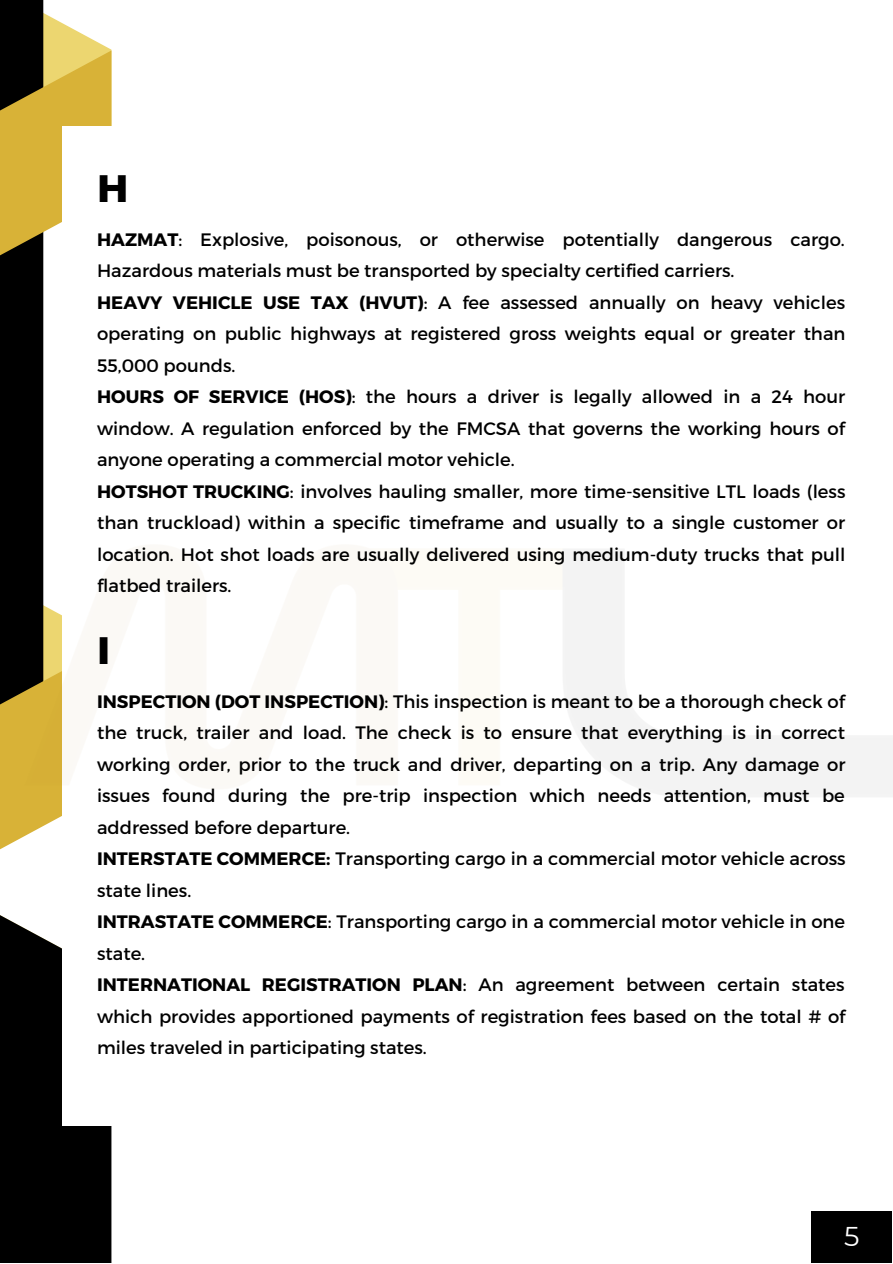
<style>
.page{position:relative;width:893px;height:1264px;background:#fff}
.page>*{position:absolute;margin:0;border:0;box-sizing:border-box;transform-origin:0 0}
.t1{font:800 39px "Montserrat";color:#000}
.t2{font:27.15px "Montserrat";color:#fff}
.t3{font:18px/31.5px "Montserrat";color:#000}
.s1{font-weight:700}
</style>
<div class="page">
<svg style="left:0;top:0;width:111px;height:1262px"></svg>
<div style="left:62px;top:126px;width:819px;height:1000px;background:#fff"></div>
<img style="left:0;top:497px;width:892px;height:323px">
<div style="left:811px;top:1210px;width:81px;height:52px;background:#000"></div>
<h1 class="t1" style="left:97px;top:164px;width:33px">H</h1>
<p class="t3" style="left:97px;top:223px;width:750px"><span class="s1">HAZMAT</span>: Explosive, poisonous, or otherwise potentially dangerous cargo.<br>Hazardous materials must be transported by specialty certified carriers.<br><span class="s1">HEAVY VEHICLE USE TAX (HVUT)</span>: A fee assessed annually on heavy vehicles operating on public highways at registered gross weights equal or greater than 55,000 pounds.<br><span class="s1">HOURS OF SERVICE (HOS)</span>: the hours a driver is legally allowed in a 24 hour window. A regulation enforced by the FMCSA that governs the working hours of anyone operating a commercial motor vehicle.<br><span class="s1">HOTSHOT TRUCKING</span>: involves hauling smaller, more time-sensitive LTL loads (less than truckload) within a specific timeframe and usually to a single customer or location. Hot shot loads are usually delivered using medium-duty trucks that pull flatbed trailers.</p>
<h1 class="t1" style="left:97px;top:626px;width:15px">I</h1>
<p class="t3" style="left:97px;top:684px;width:750px"><span class="s1">INSPECTION (DOT INSPECTION)</span>: This inspection is meant to be a thorough check of the truck, trailer and load. The check is to ensure that everything is in correct working order, prior to the truck and driver, departing on a trip. Any damage or issues found during the pre-trip inspection which needs attention, must be addressed before departure.<br><span class="s1">INTERSTATE COMMERCE:</span> Transporting cargo in a commercial motor vehicle across state lines.<br><span class="s1">INTRASTATE COMMERCE</span>: Transporting cargo in a commercial motor vehicle in one state.<br><span class="s1">INTERNATIONAL REGISTRATION PLAN</span>: An agreement between certain states which provides apportioned payments of registration fees based on the total # of miles traveled in participating states.</p>
<h2 class="t2" style="left:844px;top:1219px;width:17px">5</h2>
</div>
